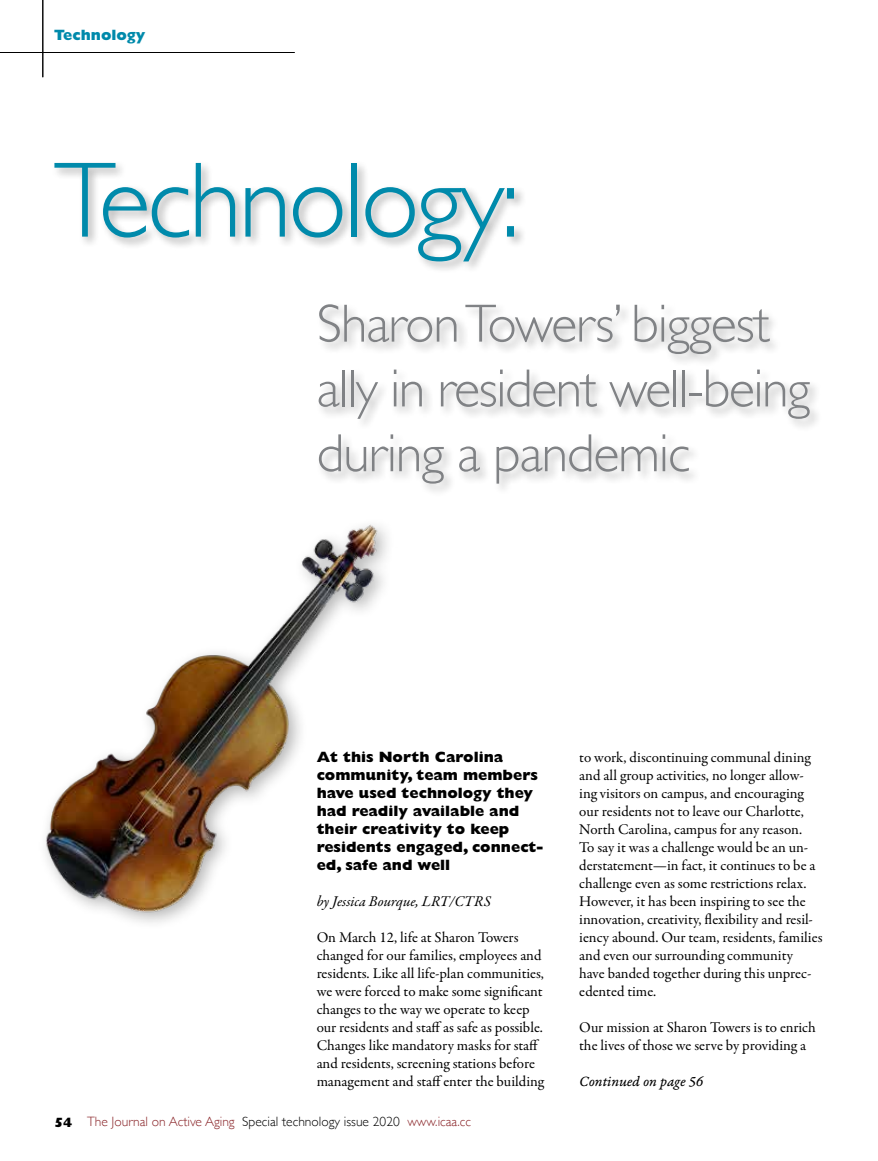
<style>
.page{position:relative;width:878px;height:1161px;background:#fff}
.page>*{position:absolute;margin:0;border:0;box-sizing:border-box;transform-origin:0 0}
.t1{font:300 108px "Gill Sans";letter-spacing:-.03em;color:#008aab}
.t2{font:300 54px/64.8px "Gill Sans";letter-spacing:-.02em;color:#808285}
.t3{font:15px/18px "Garamond Premr Pro";letter-spacing:-.005em;color:#000}
.t4{font:800 15px/18px "Gill Sans";color:#000}
.t5{font:italic 15px "Garamond Premr Pro";color:#000}
.t6{font:15px "Garamond Premr Pro It Capt";letter-spacing:-.005em;color:#000}
.t7{font:800 15px "Gill Sans";color:#008aab}
.t8{font:300 13.5px "Gill Sans";color:#8a2529}
.s1{font-weight:800;color:#000}
.s2{color:#000}
</style>
<div class="page">
<div style="left:51px;top:160px;width:771px;height:337px;background:#000;opacity:.3"></div>
<hr style="left:0;top:52px;width:295px;height:1px;background:#000">
<hr style="left:42px;top:0;width:1px;height:77px;background:#000">
<img style="left:45px;top:524px;width:342px;height:398px">
<p class="t7" style="left:54px;top:26px;width:93px">Technology</p>
<h1 class="t1" style="left:54px;top:116px;width:467px">Technology:</h1>
<h2 class="t2" style="left:316px;top:289px;width:495px">Sharon Towers’ biggest ally in resident well-being during a pandemic</h2>
<p class="t4" style="left:316px;top:748px;width:228px">At this North Carolina community, team members have used technology they had readily available and their creativity to keep residents engaged, connect&shy;ed, safe and well</p>
<p class="t5" style="left:316px;top:892px;width:176px">by Jessica Bourque, LRT/CTRS</p>
<p class="t3" style="left:316px;top:929px;width:229px">On March 12, life at Sharon Towers changed for our families, employees and residents. Like all life-plan communities, we were forced to make some significant changes to the way we operate to keep our residents and staff as safe as possible.<br>Changes like mandatory masks for staff and residents, screening stations before management and staff enter the building</p>
<p class="t8" style="left:54px;top:1111px;width:418px"><span class="s1">54</span> The Journal on Active Aging <span class="s2">Special technology issue 2020</span> www.icaa.cc</p>
<p class="t3" style="left:579px;top:749px;width:245px">to work, discontinuing communal dining and all group activities, no longer allow&shy;ing visitors on campus, and encouraging our residents not to leave our Charlotte, North Carolina, campus for any reason.<br>To say it was a challenge would be an un&shy;derstatement—in fact, it continues to be a challenge even as some restrictions relax.<br>However, it has been inspiring to see the innovation, creativity, flexibility and resil&shy;iency abound. Our team, residents, families and even our surrounding community<br>have banded together during this unprec&shy;edented time.</p>
<p class="t3" style="left:579px;top:1019px;width:238px">Our mission at Sharon Towers is to enrich the lives of those we serve by providing a</p>
<p class="t6" style="left:579px;top:1073px;width:125px">Continued on page 56</p>
</div>
